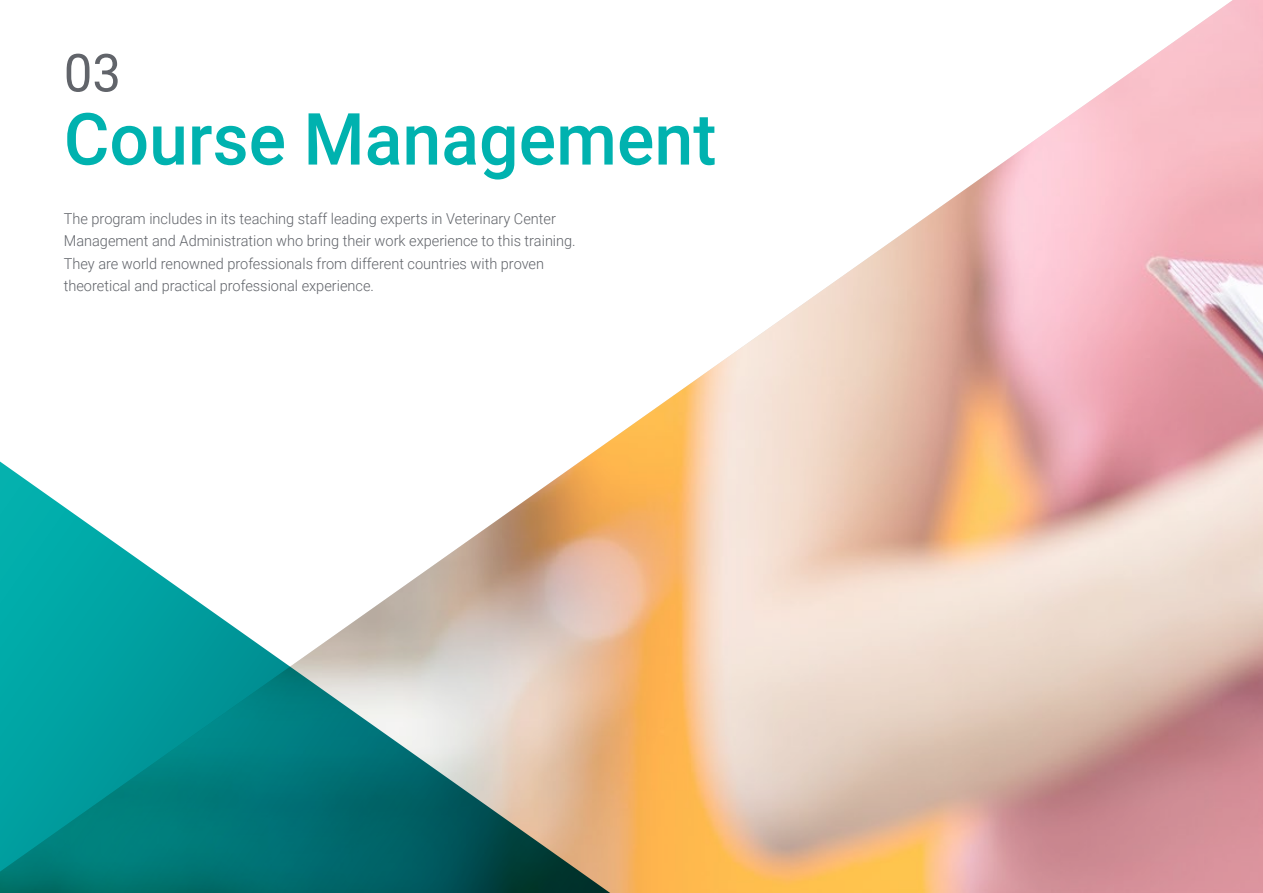
<style>
.page{position:relative;width:1263px;height:893px;background:#fff}
.page>*{position:absolute;margin:0;border:0;box-sizing:border-box;transform-origin:0 0}
.t1{font:500 72px "Roboto";color:#00b2af}
.t2{font:52.5px "Roboto";color:#61646a}
.t3{font:300 15px/22.5px "Roboto";color:#61646a}
</style>
<div class="page">
<img style="left:602px;top:0;width:661px;height:893px">
<svg style="left:0;top:446px;width:640px;height:447px"></svg>
<h2 class="t2" style="left:64px;top:36px;width:59px">03</h2>
<h1 class="t1" style="left:64px;top:89px;width:654px">Course Management</h1>
<p class="t3" style="left:64px;top:207px;width:513px">The program includes in its teaching staff leading experts in Veterinary Center Management and Administration who bring their work experience to this training.<br>They are world renowned professionals from different countries with proven theoretical and practical professional experience.</p>
</div>
